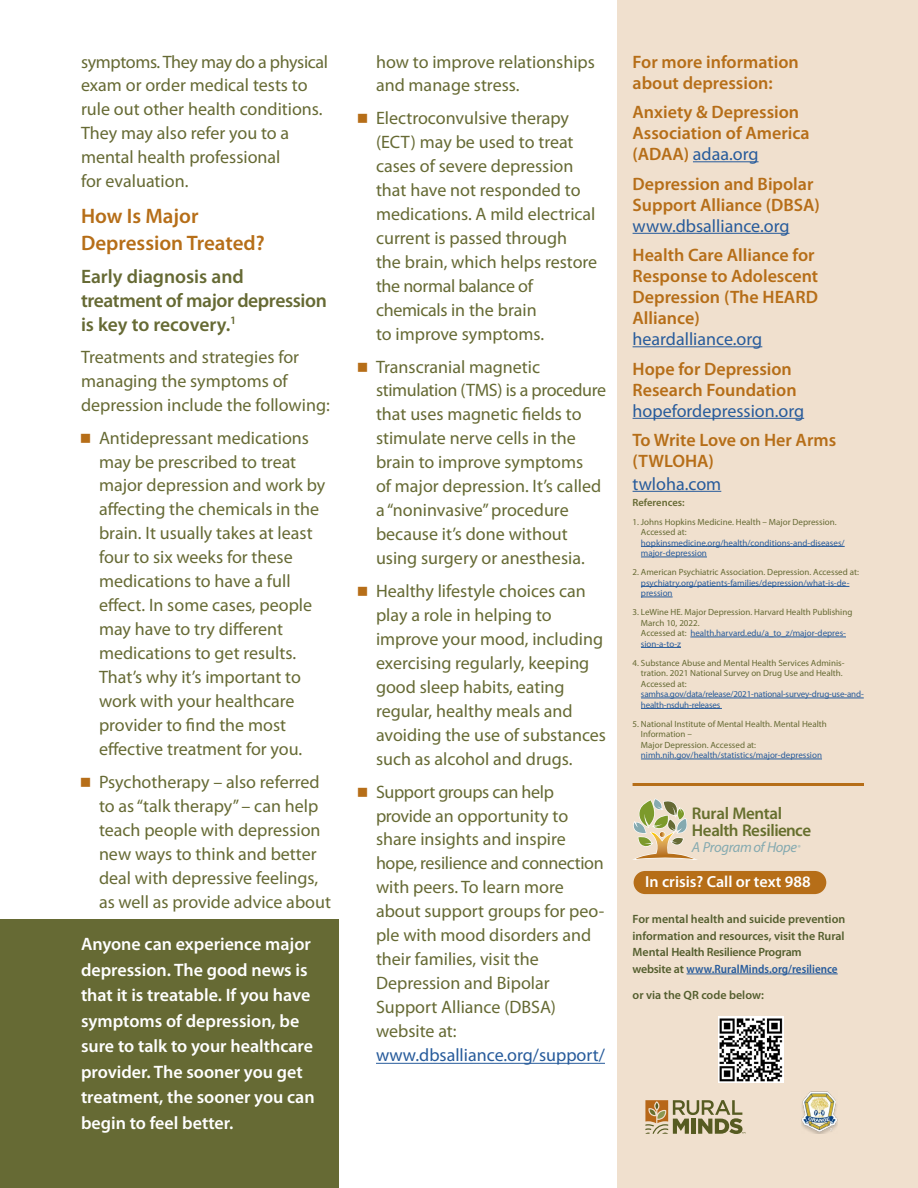
<style>
.page{position:relative;width:918px;height:1188px;background:#fff}
.page>*{position:absolute;margin:0;border:0;box-sizing:border-box;transform-origin:0 0}
.t1{font:600 21px/27px "Myriad Pro";color:#b66e18}
.t2{font:600 19.5px/24px "Myriad Pro";letter-spacing:-.01em;color:#666a34}
.t3{font:18px/24px "Myriad Pro";color:#666a34}
.t4{font:600 18px/21px "Myriad Pro";color:#b66e18}
.t5{font:600 18px/25.5px "Myriad Pro";color:#fff}
.t6{font:18px "Myriad Pro";color:#275b9b}
.t7{font:600 16.95px/16.8px "Myriad Pro";letter-spacing:-.02em;color:#666f2d}
.t8{font:600 16.05px "Myriad Pro";color:#fff}
.t9{font:italic 14.55px "Myriad Pro";letter-spacing:-.02em;color:#85aab0}
.t10{font:600 12px/16.5px "Myriad Pro";color:#545e2e}
.t11{font:600 10.5px "Myriad Pro";color:#666a34}
.t12{font:9px/10.5px "Myriad Pro";color:#666a34}
.t13{font:9px/10.5px "Myriad Pro";color:#275b9b}
.t14{font:9px/10.5px "Myriad Pro";letter-spacing:-.02em;color:#275b9b}
.s1{font-weight:400;color:#275b9b}
.s2{color:#275b9b}
.s3{font-stretch:semi-condensed;color:#275b9b}
</style>
<div class="page">
<div style="left:0;top:920px;width:338px;height:268px;background:#666a34"></div>
<div style="left:618px;top:0;width:300px;height:1188px;background:#f0e0ce"></div>
<svg style="left:633px;top:798px;width:64px;height:62px"></svg>
<div style="left:634px;top:871px;width:192px;height:23px;background:#b66e18;border-radius:12px"></div>
<hr style="left:687px;top:974px;width:151px;height:1px;background:#275b9b">
<svg style="left:645px;top:1100px;width:100px;height:34px"></svg>
<img style="left:802px;top:1091px;width:36px;height:43px">
<img style="left:718px;top:1017px;width:66px;height:66px">
<hr style="left:693px;top:161px;width:66px;height:1px;background:#275b9b">
<hr style="left:633px;top:233px;width:157px;height:1px;background:#275b9b">
<hr style="left:633px;top:346px;width:129px;height:1px;background:#275b9b">
<hr style="left:633px;top:418px;width:171px;height:1px;background:#275b9b">
<hr style="left:633px;top:491px;width:88px;height:1px;background:#275b9b">
<hr style="left:641px;top:546px;width:204px;height:1px;background:#275b9b">
<hr style="left:641px;top:557px;width:66px;height:1px;background:#275b9b">
<hr style="left:641px;top:586px;width:208px;height:1px;background:#275b9b">
<hr style="left:641px;top:597px;width:32px;height:1px;background:#275b9b">
<hr style="left:690px;top:637px;width:156px;height:1px;background:#275b9b">
<hr style="left:641px;top:647px;width:40px;height:1px;background:#275b9b">
<hr style="left:641px;top:698px;width:223px;height:1px;background:#275b9b">
<hr style="left:641px;top:708px;width:81px;height:1px;background:#275b9b">
<hr style="left:641px;top:759px;width:181px;height:1px;background:#275b9b">
<hr style="left:633px;top:783px;width:231px;height:3px;background:#b66e18">
<hr style="left:376px;top:1063px;width:229px;height:1px;background:#275b9b">
<p class="t3" style="left:81px;top:49px;width:249px">symptoms. They may do a physical exam or order medical tests to rule out other health conditions.<br>They may also refer you to a mental health professional<br>for evaluation.</p>
<p class="t1" style="left:81px;top:202px;width:185px">How Is Major<br>Depression Treated?</p>
<p class="t2" style="left:81px;top:263px;width:247px">Early diagnosis and treatment of major depression is key to recovery.<sup>1</sup></p>
<p class="t3" style="left:81px;top:345px;width:250px">Treatments and strategies for managing the symptoms of depression include the following:</p>
<p class="t3" style="left:99px;top:425px;width:228px">Antidepressant medications may be prescribed to treat major depression and work by affecting the chemicals in the brain. It usually takes at least four to six weeks for these medications to have a full effect. In some cases, people may have to try different medications to get results.<br>That’s why it’s important to work with your healthcare provider to find the most effective treatment for you.</p>
<p class="t3" style="left:99px;top:770px;width:234px">Psychotherapy – also referred to as “talk therapy” – can help teach people with depression new ways to think and better deal with depressive feelings, as well as provide advice about</p>
<p class="t5" style="left:81px;top:931px;width:235px">Anyone can experience major depression. The good news is that it is treatable. If you have symptoms of depression, be sure to talk to your healthcare provider. The sooner you get treatment, the sooner you can begin to feel better.</p>
<p class="t3" style="left:376px;top:49px;width:220px">how to improve relationships and manage stress.</p>
<p class="t3" style="left:376px;top:106px;width:223px">Electroconvulsive therapy (ECT) may be used to treat cases of severe depression that have not responded to medications. A mild electrical current is passed through<br>the brain, which helps restore the normal balance of chemicals in the brain<br>to improve symptoms.</p>
<p class="t3" style="left:376px;top:354px;width:232px">Transcranial magnetic stimulation (TMS) is a procedure that uses magnetic fields to stimulate nerve cells in the brain to improve symptoms<br>of major depression. It’s called a “noninvasive” procedure because it’s done without using surgery or anesthesia.</p>
<p class="t3" style="left:376px;top:579px;width:232px">Healthy lifestyle choices can play a role in helping to improve your mood, including exercising regularly, keeping good sleep habits, eating regular, healthy meals and avoiding the use of substances such as alcohol and drugs.</p>
<p class="t3" style="left:376px;top:779px;width:230px">Support groups can help provide an opportunity to share insights and inspire hope, resilience and connection with peers. To learn more about support groups for peo&shy;ple with mood disorders and their families, visit the<br>Depression and Bipolar<br>Support Alliance (DBSA) website at:</p>
<p class="t6" style="left:376px;top:1044px;width:230px">www.dbsalliance.org/support/</p>
<p class="t4" style="left:633px;top:51px;width:168px">For more information about depression:</p>
<p class="t4" style="left:633px;top:101px;width:179px">Anxiety &amp; Depression<br>Association of America (ADAA) <span class="s1">adaa.org</span></p>
<p class="t4" style="left:633px;top:173px;width:189px">Depression and Bipolar<br>Support Alliance (DBSA)</p>
<p class="t6" style="left:633px;top:214px;width:158px">www.dbsalliance.org</p>
<p class="t4" style="left:633px;top:244px;width:187px">Health Care Alliance for<br>Response to Adolescent<br>Depression (The HEARD<br>Alliance)</p>
<p class="t6" style="left:633px;top:328px;width:131px">heardalliance.org</p>
<p class="t4" style="left:633px;top:358px;width:166px">Hope for Depression<br>Research Foundation</p>
<p class="t6" style="left:633px;top:399px;width:173px">hopefordepression.org</p>
<p class="t4" style="left:633px;top:429px;width:205px">To Write Love on Her Arms (TWLOHA)</p>
<p class="t6" style="left:633px;top:472px;width:90px">twloha.com</p>
<p class="t11" style="left:633px;top:495px;width:54px">References:</p>
<p class="t12" style="left:641px;top:516px;width:197px;text-indent:-8px">1. Johns Hopkins Medicine. Health – Major Depression.<br>Accessed at:</p>
<p class="t13" style="left:641px;top:537px;width:205px">hopkinsmedicine.org/health/conditions-and-diseases/ major-depression</p>
<p class="t12" style="left:633px;top:567px;width:228px">2. American Psychiatric Association. Depression. Accessed at:</p>
<p class="t13" style="left:641px;top:577px;width:210px">psychiatry.org/patients-families/depression/what-is-de&shy;pression</p>
<p class="t12" style="left:641px;top:607px;width:213px;text-indent:-8px">3. LeWine HE. Major Depression. Harvard Health Publishing March 10, 2022.<br>Accessed at: <span class="s2">health.harvard.edu/a_to_z/major-depres&shy;sion-a-to-z</span></p>
<p class="t12" style="left:641px;top:657px;width:205px;text-indent:-8px">4. Substance Abuse and Mental Health Services Adminis&shy;tration. 2021 National Survey on Drug Use and Health.<br>Accessed at:</p>
<p class="t14" style="left:641px;top:689px;width:224px">samhsa.gov/data/release/2021-national-survey-drug-use-and&shy;health-nsduh-releases</p>
<p class="t12" style="left:641px;top:718px;width:187px;text-indent:-8px">5. National Institute of Mental Health. Mental Health<br>Information –<br>Major Depression. Accessed at:</p>
<p class="t13" style="left:641px;top:750px;width:183px">nimh.nih.gov/health/statistics/major-depression</p>
<p class="t7" style="left:692px;top:805px;width:121px">Rural Mental<br>Health Resilience</p>
<p class="t9" style="left:692px;top:839px;width:110px">A Program of Hope<sup>®</sup></p>
<p class="t8" style="left:645px;top:872px;width:167px">In crisis? Call or text 988</p>
<p class="t10" style="left:633px;top:911px;width:214px">For mental health and suicide prevention information and resources, visit the Rural Mental Health Resilience Program<br>website at <span class="s3">www.RuralMinds.org/resilience</span></p>
<p class="t10" style="left:633px;top:987px;width:133px">or via the QR code below:</p>
</div>
